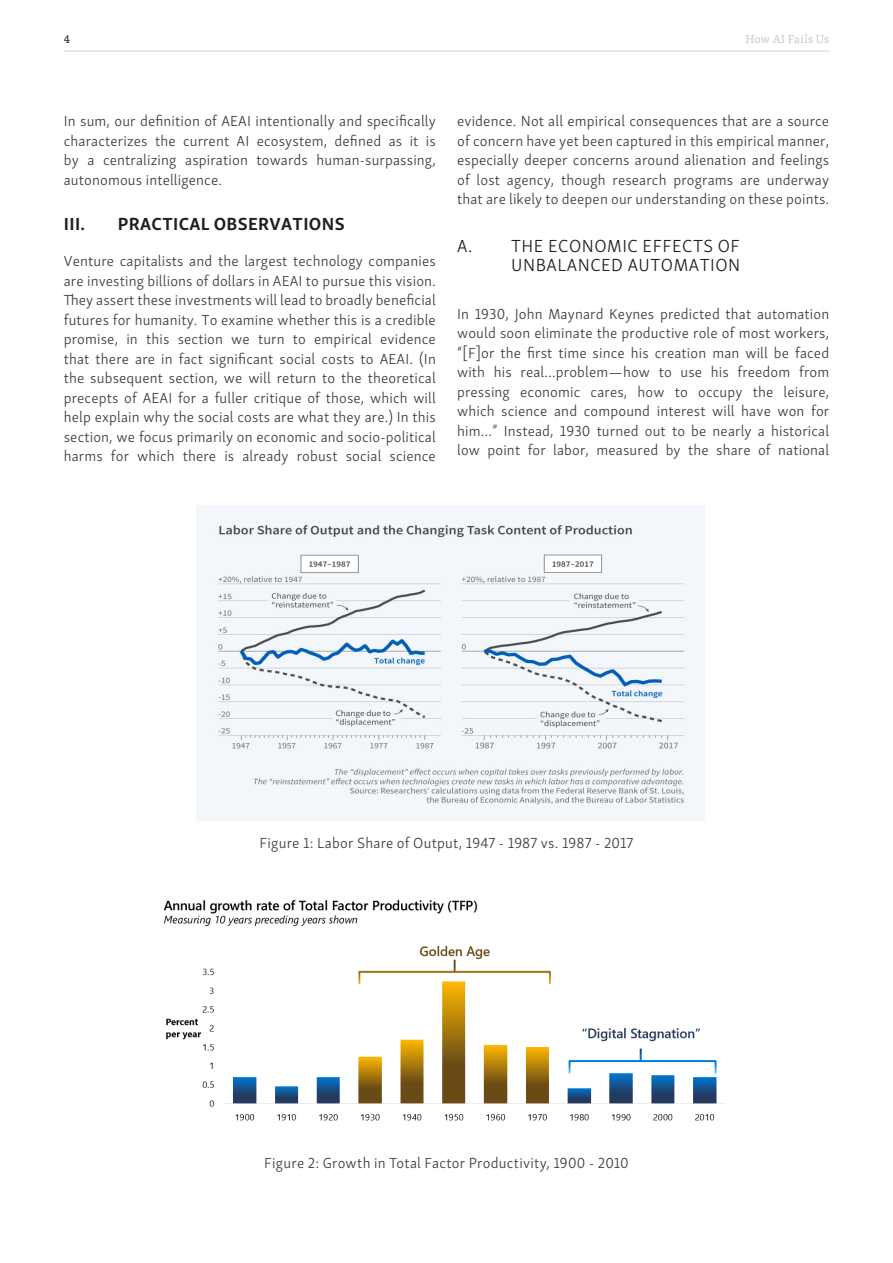
<style>
.page{position:relative;width:893px;height:1263px;background:#fff}
.page>*{position:absolute;margin:0;border:0;box-sizing:border-box;transform-origin:0 0}
.t1{font:300 18px/19.5px "Skolar Sans Latn";letter-spacing:.03em;color:#231f20;text-align:right}
.t2{font:700 18px "Skolar Sans Latn";letter-spacing:.02em;color:#231f20}
.t3{font:300 15px/19.5px "Skolar Sans Latn";letter-spacing:.01em;color:#3e3e3f;text-align:justify}
.t4{font:12px "Skolar Latin";letter-spacing:.015em;color:#c5cecd}
.t5{font:12px "Skolar Latin";color:#231f20}
</style>
<div class="page">
<hr style="left:64px;top:51px;width:765px;height:1px;background:#c5cecd">
<img style="left:197px;top:506px;width:508px;height:314px">
<img style="left:163px;top:899px;width:562px;height:222px">
<p class="t5" style="left:64px;top:30px;width:8px">4</p>
<p class="t4" style="left:745px;top:30px;width:85px">How AI Fails Us</p>
<p class="t3" style="left:64px;top:110px;width:374px">In sum, our defnition of AEAI intentionally and specifcally characterizes the current AI ecosystem, defned as it is by a centralizing aspiration towards human-surpassing, autonomous intelligence.</p>
<p class="t2" style="left:64px;top:209px;width:23px">III.</p>
<p class="t2" style="left:118px;top:209px;width:228px">PRACTICAL OBSERVATIONS</p>
<p class="t3" style="left:64px;top:250px;width:374px">Venture capitalists and the largest technology companies are investing billions of dollars in AEAI to pursue this vision.<br>Tey assert these investments will lead to broadly benefcial futures for humanity. To examine whether this is a credible promise, in this section we turn to empirical evidence that there are in fact signifcant social costs to AEAI. (In the subsequent section, we will return to the theoretical precepts of AEAI for a fuller critique of those, which will help explain why the social costs are what they are.) In this section, we focus primarily on economic and socio-political harms for which there is already robust social science</p>
<p class="t3" style="left:457px;top:110px;width:374px">evidence. Not all empirical consequences that are a source of concern have yet been captured in this empirical manner, especially deeper concerns around alienation and feelings of lost agency, though research programs are underway that are likely to deepen our understanding on these points.</p>
<p class="t1" style="left:457px;top:235px;width:285px">A. THE ECONOMIC EFFECTS OF<br>UNBALANCED AUTOMATION</p>
<p class="t3" style="left:457px;top:303px;width:374px">In 1930, John Maynard Keynes predicted that automation would soon eliminate the productive role of most workers, “[F]or the frst time since his creation man will be faced with his real…problem—how to use his freedom from pressing economic cares, how to occupy the leisure, which science and compound interest will have won for him…” Instead, 1930 turned out to be nearly a historical low point for labor, measured by the share of national</p>
<p class="t3" style="left:260px;top:832px;width:375px">Figure 1: Labor Share of Output, 1947 - 1987 vs. 1987 - 2017</p>
<p class="t3" style="left:264px;top:1152px;width:366px">Figure 2: Growth in Total Factor Productivity, 1900 - 2010</p>
</div>
